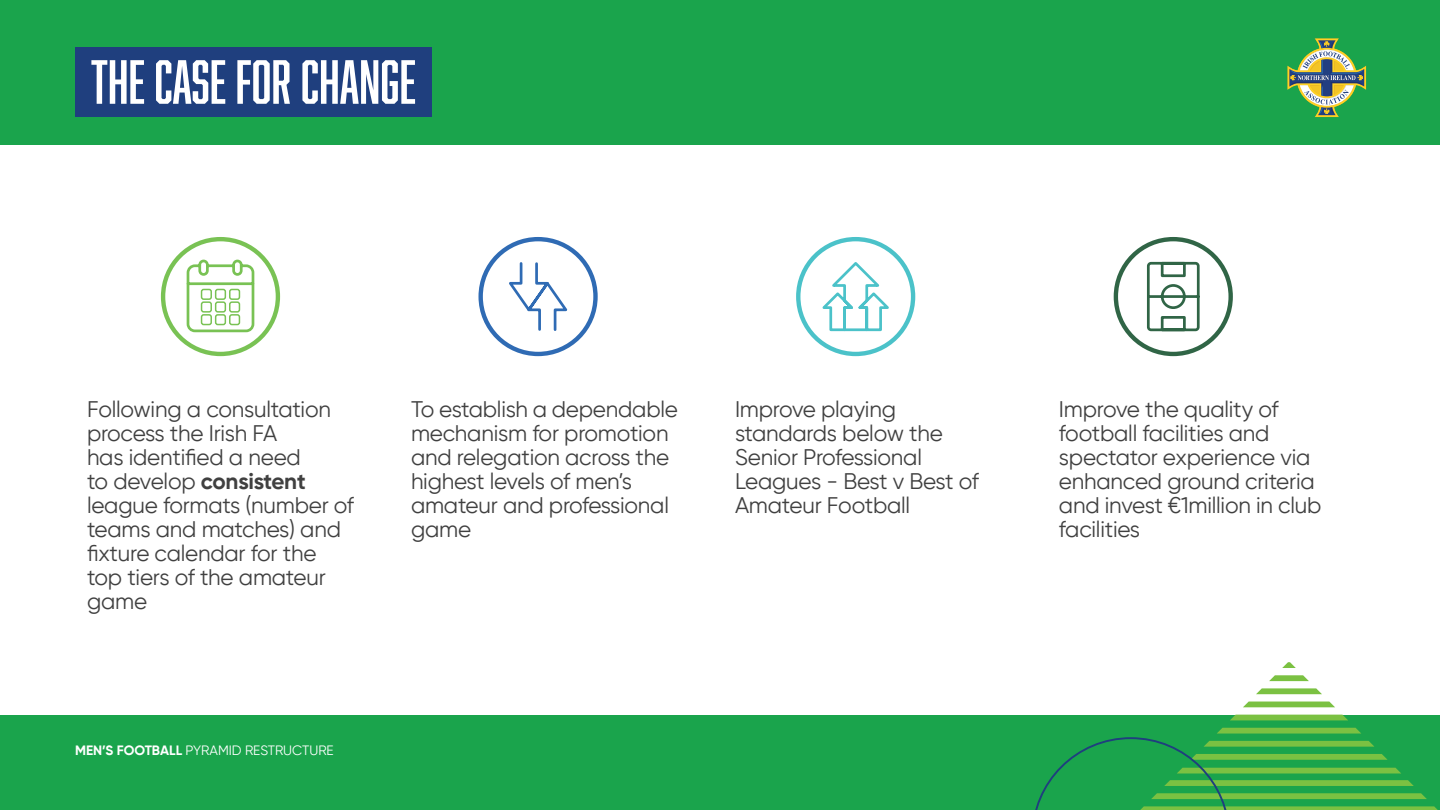
<style>
.page{position:relative;width:1440px;height:810px;background:#1aa44c}
.page>*{position:absolute;margin:0;border:0;box-sizing:border-box;transform-origin:0 0}
.t1{font:57.38px "Abolition";color:#fff}
.t2{font:22.5px/24px "Gilroy";letter-spacing:-.01em;color:#404040}
.t3{font:13.5px "Gilroy";color:#fff}
.s1{font-weight:700}
</style>
<div class="page">
<div style="left:0;top:146px;width:1440px;height:570px;background:#fff"></div>
<svg style="left:1288px;top:38px;width:78px;height:79px"></svg>
<svg style="left:1230px;top:715px;width:118px;height:5px"></svg>
<svg style="left:1243px;top:702px;width:92px;height:5px"></svg>
<svg style="left:1256px;top:688px;width:66px;height:6px"></svg>
<svg style="left:1269px;top:675px;width:40px;height:6px"></svg>
<svg style="left:1282px;top:662px;width:14px;height:6px"></svg>
<svg style="left:1035px;top:728px;width:403px;height:82px"></svg>
<div style="left:161px;top:237px;width:119px;height:119px;border:4px solid #79c254;border-radius:50%"></div>
<div style="left:478px;top:237px;width:120px;height:119px;border:4px solid #2f6bb4;border-radius:50%"></div>
<div style="left:796px;top:237px;width:119px;height:119px;border:4px solid #4bc2c9;border-radius:50%"></div>
<div style="left:1114px;top:237px;width:119px;height:119px;border:4px solid #306546;border-radius:50%"></div>
<svg style="left:509px;top:262px;width:59px;height:69px"></svg>
<svg style="left:1146px;top:261px;width:54px;height:71px"></svg>
<div style="left:75px;top:48px;width:357px;height:69px;background:#1f3f7e"></div>
<svg style="left:186px;top:259px;width:69px;height:74px"></svg>
<svg style="left:822px;top:262px;width:67px;height:70px"></svg>
<h1 class="t1" style="left:91px;top:49px;width:327px">THE CASE FOR CHANGE</h1>
<p class="t2" style="left:87px;top:397px;width:268px">Following a consultation process the Irish FA<br>has identified a need<br>to develop <span class="s1">consistent </span>league formats (number of teams and matches) and fixture calendar for the top tiers of the amateur game</p>
<p class="t2" style="left:411px;top:397px;width:269px">To establish a dependable mechanism for promotion and relegation across the highest levels of men’s amateur and professional game</p>
<p class="t2" style="left:735px;top:397px;width:245px">Improve playing standards below the<br>Senior Professional<br>Leagues - Best v Best of<br>Amateur Football</p>
<p class="t2" style="left:1059px;top:397px;width:264px">Improve the quality of football facilities and spectator experience via enhanced ground criteria and invest €1million in club facilities</p>
<p class="t3" style="left:75px;top:742px;width:260px"><span class="s1">MEN’S FOOTBALL</span> PYRAMID RESTRUCTURE</p>
</div>
